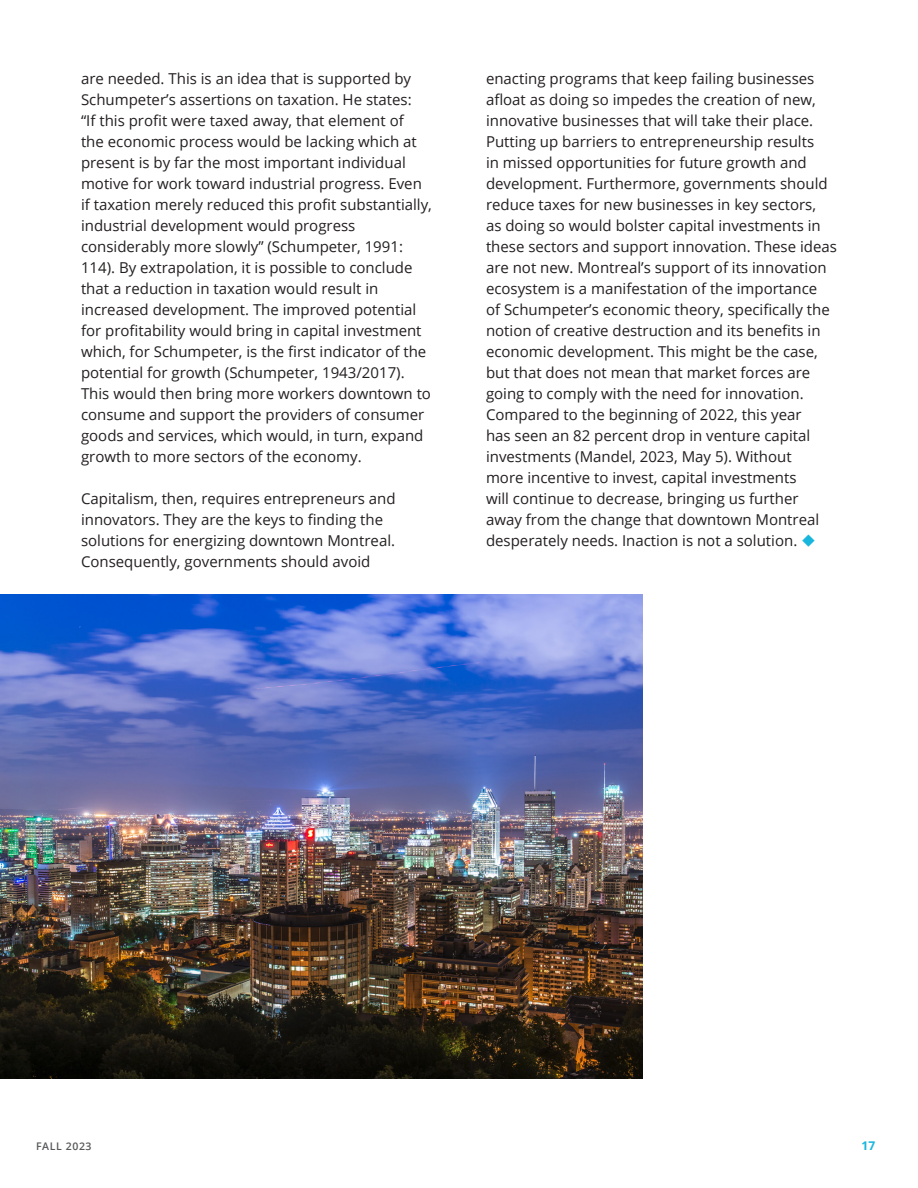
<style>
.page{position:relative;width:918px;height:1188px;background:#fff}
.page>*{position:absolute;margin:0;border:0;box-sizing:border-box;transform-origin:0 0}
.Main_Body_Copy{font:15px/21px "Open Sans";color:#231f20}
.t1{font:700 12px "Open Sans";color:#18b6dd}
.t2{font:600 10.5px "Open Sans";letter-spacing:.06em;color:#57585a}
.s1{color:#18b6dd}
</style>
<div class="page">
<img style="left:0;top:594px;width:642px;height:485px">
<p class="Main_Body_Copy" style="left:81px;top:68px;width:352px">are needed. This is an idea that is supported by Schumpeter’s assertions on taxation. He states:<br>“If this profit were taxed away, that element of<br>the economic process would be lacking which at present is by far the most important individual motive for work toward industrial progress. Even if taxation merely reduced this profit substantially, industrial development would progress considerably more slowly” (Schumpeter, 1991:<br>114). By extrapolation, it is possible to conclude that a reduction in taxation would result in increased development. The improved potential for profitability would bring in capital investment which, for Schumpeter, is the first indicator of the potential for growth (Schumpeter, 1943/2017).<br>This would then bring more workers downtown to consume and support the providers of consumer goods and services, which would, in turn, expand growth to more sectors of the economy.</p>
<p class="Main_Body_Copy" style="left:81px;top:488px;width:316px">Capitalism, then, requires entrepreneurs and innovators. They are the keys to finding the solutions for energizing downtown Montreal.<br>Consequently, governments should avoid</p>
<p class="Main_Body_Copy" style="left:486px;top:68px;width:353px">enacting programs that keep failing businesses afloat as doing so impedes the creation of new, innovative businesses that will take their place.<br>Putting up barriers to entrepreneurship results<br>in missed opportunities for future growth and development. Furthermore, governments should reduce taxes for new businesses in key sectors,<br>as doing so would bolster capital investments in these sectors and support innovation. These ideas are not new. Montreal’s support of its innovation ecosystem is a manifestation of the importance<br>of Schumpeter’s economic theory, specifically the notion of creative destruction and its benefits in economic development. This might be the case, but that does not mean that market forces are going to comply with the need for innovation.<br>Compared to the beginning of 2022, this year<br>has seen an 82 percent drop in venture capital investments (Mandel, 2023, May 5). Without<br>more incentive to invest, capital investments<br>will continue to decrease, bringing us further away from the change that downtown Montreal desperately needs. Inaction is not a solution. <span class="s1">◆</span></p>
<p class="t2" style="left:36px;top:1139px;width:57px">FALL 2023</p>
<p class="t1" style="left:862px;top:1137px;width:15px">17</p>
</div>
